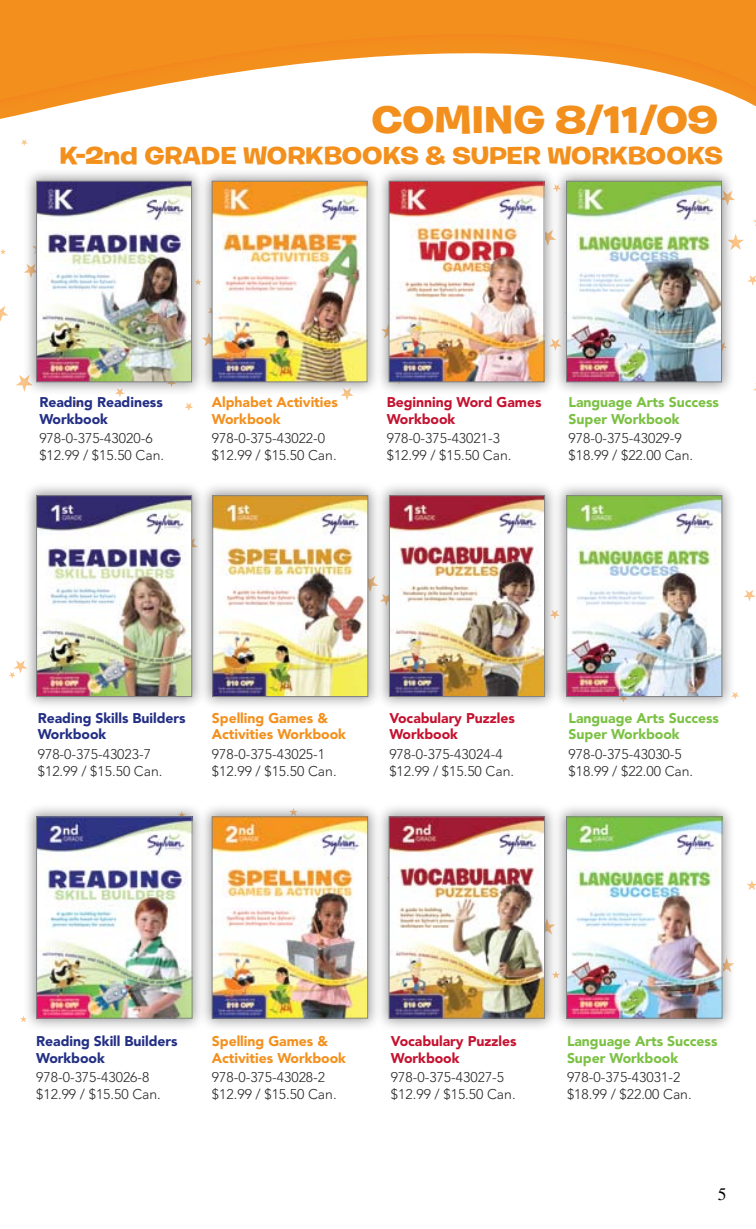
<style>
.page{position:relative;width:756px;height:1229px;background:#fff}
.page>*{position:absolute;margin:0;border:0;box-sizing:border-box;transform-origin:0 0}
.t1{font:700 38.5px "Burbank Big Wide";color:#f3901d}
.t2{font:700 24.5px "Burbank Big Wide";letter-spacing:-.005em;color:#f3901d}
.t3{font:17.5px "Times";color:#000}
.t4{font:300 14px/16.8px "Avenir";color:#29292a}
.t5{font:900 14px/16.8px "Avenir";letter-spacing:-.005em;color:#7bc143}
.t6{font:900 14px/16.8px "Avenir";letter-spacing:-.005em;color:#f3901d}
.t7{font:900 14px/16.8px "Avenir";letter-spacing:-.005em;color:#232f84}
.t8{font:900 14px/16.8px "Avenir";letter-spacing:-.005em;color:#c41230}
</style>
<div class="page">
<svg style="left:0;top:306px;width:9px;height:15px"></svg>
<svg style="left:16px;top:375px;width:5px;height:11px"></svg>
<svg style="left:73px;top:400px;width:8px;height:8px"></svg>
<svg style="left:185px;top:403px;width:8px;height:8px"></svg>
<svg style="left:341px;top:395px;width:13px;height:6px"></svg>
<svg style="left:0;top:0;width:756px;height:119px;fill:#f3901d"></svg>
<svg style="left:21px;top:139px;width:7px;height:7px"></svg>
<svg style="left:747px;top:275px;width:9px;height:11px"></svg>
<svg style="left:734px;top:234px;width:10px;height:16px"></svg>
<svg style="left:0;top:249px;width:6px;height:5px"></svg>
<svg style="left:743px;top:590px;width:13px;height:11px"></svg>
<svg style="left:735px;top:692px;width:4px;height:7px"></svg>
<svg style="left:9px;top:660px;width:12px;height:18px"></svg>
<svg style="left:747px;top:880px;width:9px;height:10px"></svg>
<div style="left:197px;top:480px;width:184px;height:229px;background:#000;opacity:.4"></div>
<img style="left:214px;top:497px;width:152px;height:198px">
<div style="left:212px;top:495px;width:156px;height:202px;border:1px solid #808285"></div>
<div style="left:21px;top:480px;width:184px;height:229px;background:#000;opacity:.4"></div>
<img style="left:38px;top:497px;width:152px;height:198px">
<div style="left:36px;top:495px;width:156px;height:202px;border:1px solid #808285"></div>
<div style="left:551px;top:480px;width:184px;height:229px;background:#000;opacity:.4"></div>
<img style="left:568px;top:497px;width:152px;height:198px">
<div style="left:566px;top:495px;width:156px;height:202px;border:1px solid #808285"></div>
<div style="left:374px;top:480px;width:184px;height:229px;background:#000;opacity:.4"></div>
<img style="left:391px;top:497px;width:152px;height:198px">
<div style="left:389px;top:495px;width:156px;height:202px;border:1px solid #808285"></div>
<div style="left:196px;top:165px;width:184px;height:230px;background:#000;opacity:.4"></div>
<img style="left:214px;top:183px;width:151px;height:197px">
<div style="left:212px;top:181px;width:155px;height:201px;border:1px solid #808285"></div>
<div style="left:551px;top:165px;width:183px;height:230px;background:#000;opacity:.4"></div>
<img style="left:568px;top:183px;width:152px;height:197px">
<div style="left:566px;top:181px;width:156px;height:201px;border:1px solid #808285"></div>
<div style="left:21px;top:165px;width:183px;height:230px;background:#000;opacity:.4"></div>
<img style="left:38px;top:183px;width:152px;height:197px">
<div style="left:36px;top:181px;width:156px;height:201px;border:1px solid #808285"></div>
<div style="left:373px;top:165px;width:184px;height:230px;background:#000;opacity:.4"></div>
<img style="left:391px;top:183px;width:151px;height:197px">
<div style="left:389px;top:181px;width:155px;height:201px;border:1px solid #808285"></div>
<div style="left:196px;top:801px;width:184px;height:229px;background:#000;opacity:.4"></div>
<img style="left:214px;top:818px;width:152px;height:198px">
<div style="left:212px;top:816px;width:156px;height:202px;border:1px solid #808285"></div>
<div style="left:21px;top:801px;width:183px;height:229px;background:#000;opacity:.4"></div>
<img style="left:38px;top:818px;width:152px;height:198px">
<div style="left:36px;top:816px;width:156px;height:202px;border:1px solid #808285"></div>
<div style="left:373px;top:801px;width:184px;height:229px;background:#000;opacity:.4"></div>
<img style="left:391px;top:818px;width:152px;height:198px">
<div style="left:389px;top:816px;width:156px;height:202px;border:1px solid #808285"></div>
<div style="left:551px;top:801px;width:183px;height:229px;background:#000;opacity:.4"></div>
<img style="left:568px;top:818px;width:152px;height:198px">
<div style="left:566px;top:816px;width:156px;height:202px;border:1px solid #808285"></div>
<h1 class="t1" style="left:372px;top:96px;width:348px">COMING 8/11/09</h1>
<h2 class="t2" style="left:60px;top:140px;width:665px">K-2ND GRADE WORKBOOKS &amp; SUPER WORKBOOKS</h2>
<p class="t7" style="left:39px;top:393px;width:125px">Reading Readiness<br>Workbook</p>
<p class="t4" style="left:39px;top:430px;width:126px">978-0-375-43020-6 $12.99 / $15.50 Can.</p>
<p class="t6" style="left:212px;top:393px;width:128px">Alphabet Activities<br>Workbook</p>
<p class="t4" style="left:212px;top:430px;width:126px">978-0-375-43022-0 $12.99 / $15.50 Can.</p>
<p class="t8" style="left:387px;top:393px;width:156px">Beginning Word Games<br>Workbook</p>
<p class="t4" style="left:387px;top:430px;width:126px">978-0-375-43021-3 $12.99 / $15.50 Can.</p>
<p class="t5" style="left:569px;top:393px;width:152px">Language Arts Success<br>Super Workbook</p>
<p class="t4" style="left:569px;top:430px;width:126px">978-0-375-43029-9 $18.99 / $22.00 Can.</p>
<p class="t7" style="left:38px;top:709px;width:149px">Reading Skills Builders<br>Workbook</p>
<p class="t4" style="left:38px;top:745px;width:126px">978-0-375-43023-7 $12.99 / $15.50 Can.</p>
<p class="t6" style="left:212px;top:709px;width:136px">Spelling Games &amp;<br>Activities Workbook</p>
<p class="t4" style="left:212px;top:745px;width:126px">978-0-375-43025-1 $12.99 / $15.50 Can.</p>
<p class="t8" style="left:389px;top:709px;width:127px">Vocabulary Puzzles<br>Workbook</p>
<p class="t4" style="left:389px;top:745px;width:126px">978-0-375-43024-4 $12.99 / $15.50 Can.</p>
<p class="t5" style="left:569px;top:709px;width:152px">Language Arts Success<br>Super Workbook</p>
<p class="t4" style="left:569px;top:745px;width:126px">978-0-375-43030-5 $18.99 / $22.00 Can.</p>
<p class="t7" style="left:36px;top:1032px;width:143px">Reading Skill Builders<br>Workbook</p>
<p class="t4" style="left:36px;top:1069px;width:126px">978-0-375-43026-8 $12.99 / $15.50 Can.</p>
<p class="t6" style="left:212px;top:1032px;width:136px">Spelling Games &amp;<br>Activities Workbook</p>
<p class="t4" style="left:212px;top:1069px;width:126px">978-0-375-43028-2 $12.99 / $15.50 Can.</p>
<p class="t8" style="left:391px;top:1032px;width:127px">Vocabulary Puzzles<br>Workbook</p>
<p class="t4" style="left:391px;top:1069px;width:126px">978-0-375-43027-5 $12.99 / $15.50 Can.</p>
<p class="t5" style="left:567px;top:1032px;width:152px">Language Arts Success<br>Super Workbook</p>
<p class="t4" style="left:567px;top:1069px;width:126px">978-0-375-43031-2 $18.99 / $22.00 Can.</p>
<p class="t3" style="left:718px;top:1184px;width:10px">5</p>
</div>
